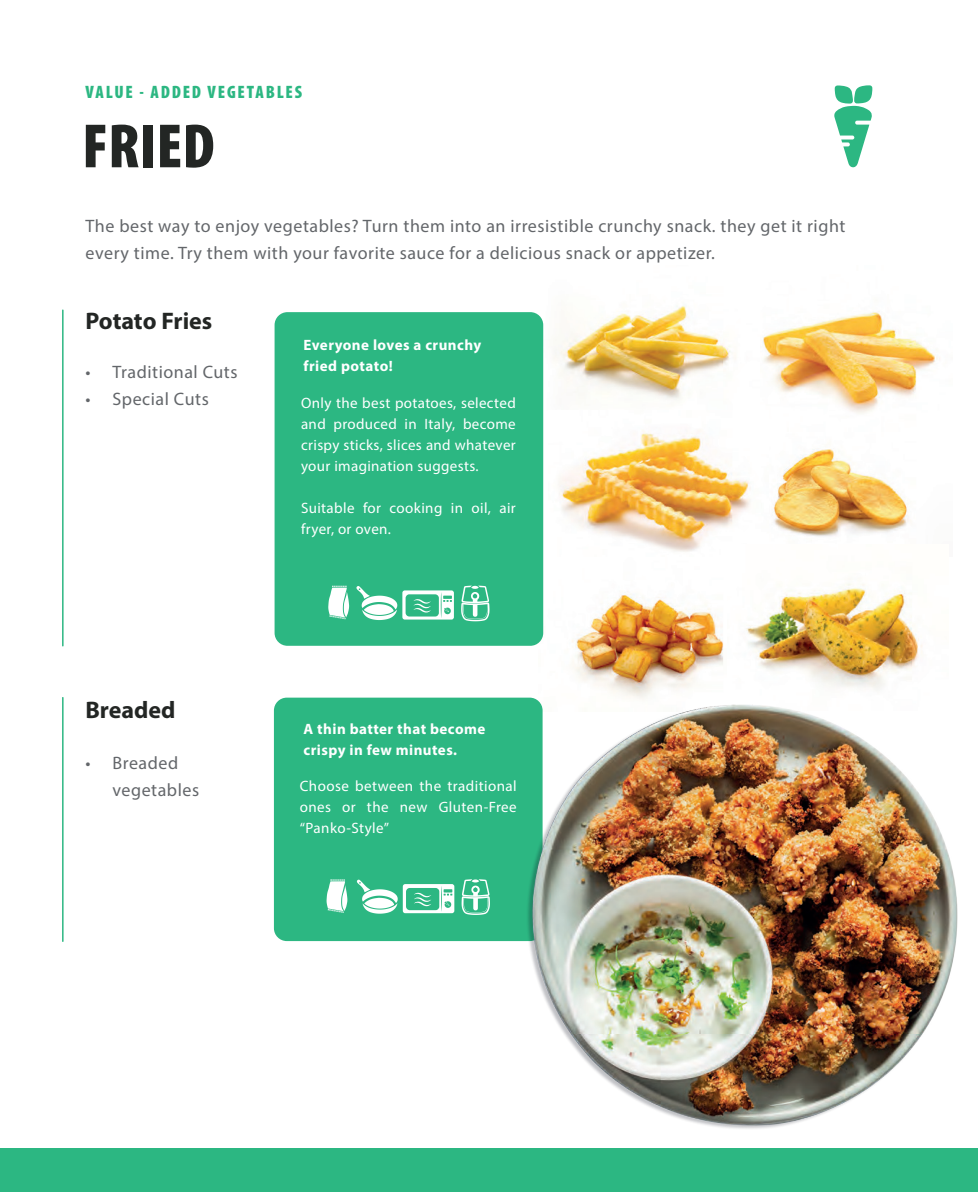
<style>
.page{position:relative;width:978px;height:1192px;background:#fff}
.page>*{position:absolute;margin:0;border:0;box-sizing:border-box;transform-origin:0 0}
.t1{font:900 condensed 63px "Myriad Pro";color:#232624}
.t2{font:700 24px "Myriad Pro";color:#232624}
.t3{font:18px/27px "Myriad Pro";letter-spacing:.03em;color:#63666a}
.t4{font:900 condensed 18px "Myriad Pro";letter-spacing:.1em;color:#2cb782}
.t5{font:15px/21px "Myriad Pro";letter-spacing:.025em;color:#fff;text-align:justify}
.t6{font:700 15px/21px "Myriad Pro";letter-spacing:.03em;color:#fff}
</style>
<div class="page">
<div style="left:0;top:1148px;width:978px;height:43px;background:#2cb782"></div>
<img style="left:538px;top:546px;width:186px;height:119px">
<img style="left:773px;top:449px;width:138px;height:87px">
<img style="left:762px;top:312px;width:178px;height:102px">
<img style="left:538px;top:306px;width:198px;height:125px">
<img style="left:548px;top:410px;width:221px;height:146px">
<img style="left:727px;top:544px;width:196px;height:121px">
<div style="left:274px;top:697px;width:269px;height:244px;background:#2cb782;border-radius:13px"></div>
<div style="left:275px;top:312px;width:268px;height:333px;background:#2cb782;border-radius:13px"></div>
<hr style="left:62px;top:310px;width:2px;height:335px;background:#2cb782">
<hr style="left:62px;top:697px;width:2px;height:244px;background:#2cb782">
<img style="left:477px;top:665px;width:465px;height:464px">
<img style="left:942px;top:836px;width:16px;height:161px">
<svg style="left:461px;top:585px;width:28px;height:36px"></svg>
<svg style="left:328px;top:585px;width:21px;height:34px"></svg>
<svg style="left:356px;top:586px;width:98px;height:34px"></svg>
<svg style="left:462px;top:879px;width:28px;height:35px"></svg>
<svg style="left:327px;top:879px;width:20px;height:33px"></svg>
<svg style="left:357px;top:879px;width:97px;height:34px"></svg>
<svg style="left:834px;top:85px;width:38px;height:82px"></svg>
<p class="t4" style="left:86px;top:80px;width:218px">VALUE - ADDED VEGETABLES</p>
<h1 class="t1" style="left:82px;top:106px;width:134px">FRIED</h1>
<p class="t3" style="left:86px;top:212px;width:761px">The best way to enjoy vegetables? Turn them into an irresistible crunchy snack. they get it right every time. Try them with your favorite sauce for a delicious snack or appetizer.</p>
<h2 class="t2" style="left:85px;top:305px;width:128px">Potato Fries</h2>
<p class="t3" style="left:85px;top:358px;width:154px">• Traditional Cuts</p>
<p class="t3" style="left:85px;top:385px;width:125px">• Special Cuts</p>
<p class="t6" style="left:303px;top:334px;width:179px">Everyone loves a crunchy fried potato!</p>
<p class="t5" style="left:301px;top:392px;width:216px">Only the best potatoes, selected and produced in Italy, become crispy sticks, slices and whatever your imagination suggests.</p>
<p class="t5" style="left:301px;top:497px;width:216px">Suitable for cooking in oil, air fryer, or oven.</p>
<h2 class="t2" style="left:85px;top:694px;width:92px">Breaded</h2>
<p class="t3" style="left:112px;top:749px;width:88px;text-indent:-27px">• Breaded vegetables</p>
<p class="t6" style="left:303px;top:718px;width:183px">A thin batter that become crispy in few minutes.</p>
<p class="t5" style="left:300px;top:775px;width:219px">Choose between the traditional ones or the new Gluten-Free “Panko-Style”</p>
</div>
